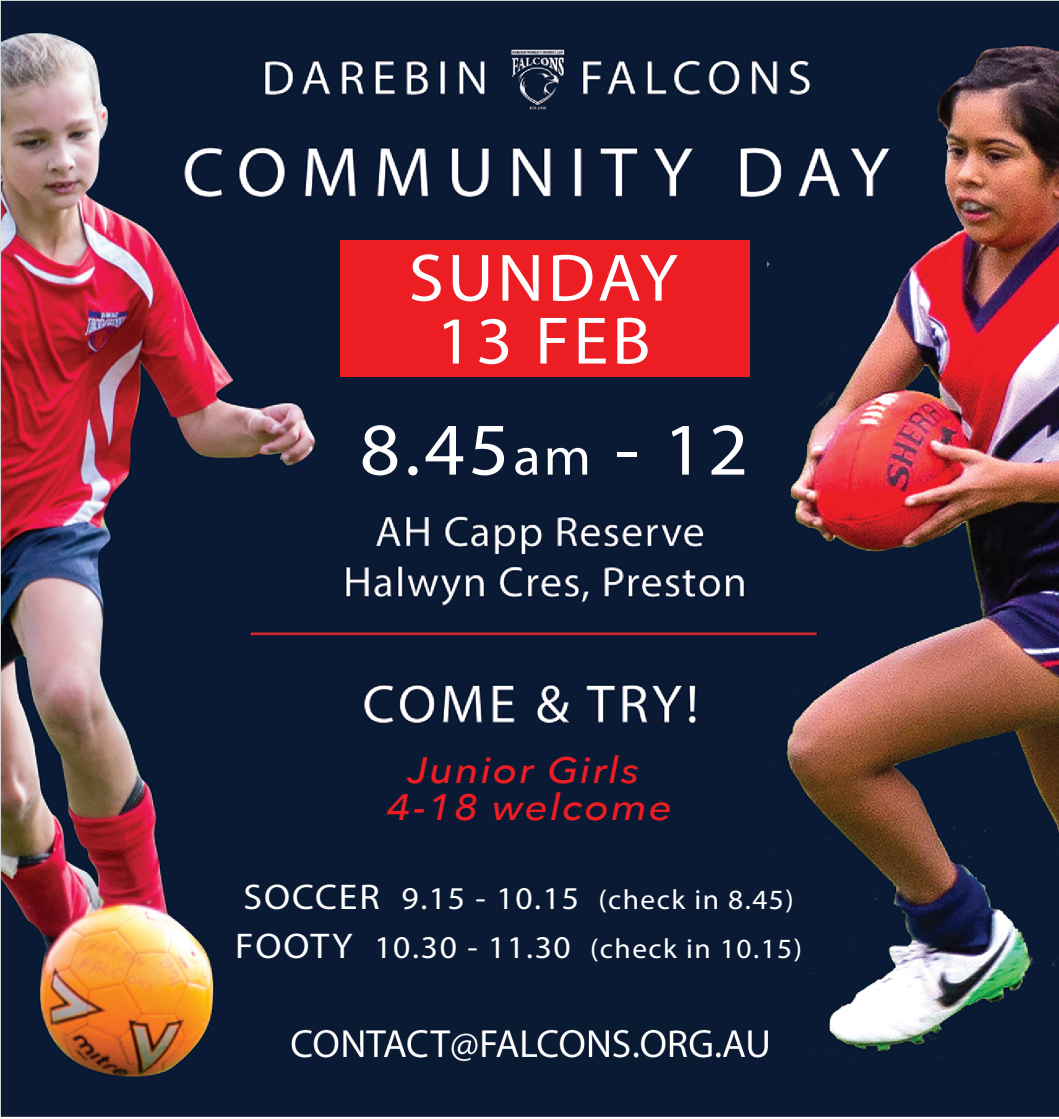
<style>
.page{position:relative;width:1059px;height:1119px;background:#fff}
.page>*{position:absolute;margin:0;border:0;box-sizing:border-box;transform-origin:0 0}
.t1{font:74.7px "Myriad Pro";color:#fff;scale:1.05 1}
.t2{font:67.5px/62.8px "Myriad Pro";letter-spacing:.05em;color:#fff;text-align:center;scale:1.05 1}
.t3{font:italic 500 36.68px/36.7px "Avenir Next";letter-spacing:.045em;color:#ed1d24;text-align:center;scale:1.11 1}
.t4{font:27.9px/48.8px "Myriad Pro";letter-spacing:.05em;color:#fff;text-align:center;scale:1.05 1}
.s1{font-size:54px}
.s2{font-size:35.77px}
.s3{font-size:31.95px}
</style>
<div class="page">
<img style="left:0;top:1px;width:1058px;height:1115px">
<div style="left:279px;top:206px;width:488px;height:182px;background:#0a1a34"></div>
<div style="left:340px;top:240px;width:409px;height:137px;background:#ed1d24"></div>
<div style="left:367px;top:412px;width:283px;height:64px;background:#0a1a34"></div>
<div style="left:330px;top:750px;width:401px;height:114px;background:#0a1a34"></div>
<div style="left:323px;top:867px;width:415px;height:140px;background:#0a1a34"></div>
<h2 class="t2" style="left:408px;top:246px;width:258px">SUNDAY<br>13 FEB</h2>
<h1 class="t1" style="left:360px;top:403px;width:371px">8.45<span class="s1">am</span> - 12</h1>
<h3 class="t3" style="left:387px;top:750px;width:258px">Junior Girls<br>4-18 welcome</h3>
<p class="t4" style="left:235px;top:874px;width:541px"><span class="s2">SOCCER</span> <span class="s3">9.15 - 10.15</span> (check in 8.45)<br><span class="s2">FOOTY</span> <span class="s3">10.30 - 11.30</span> (check in 10.15)</p>
</div>
